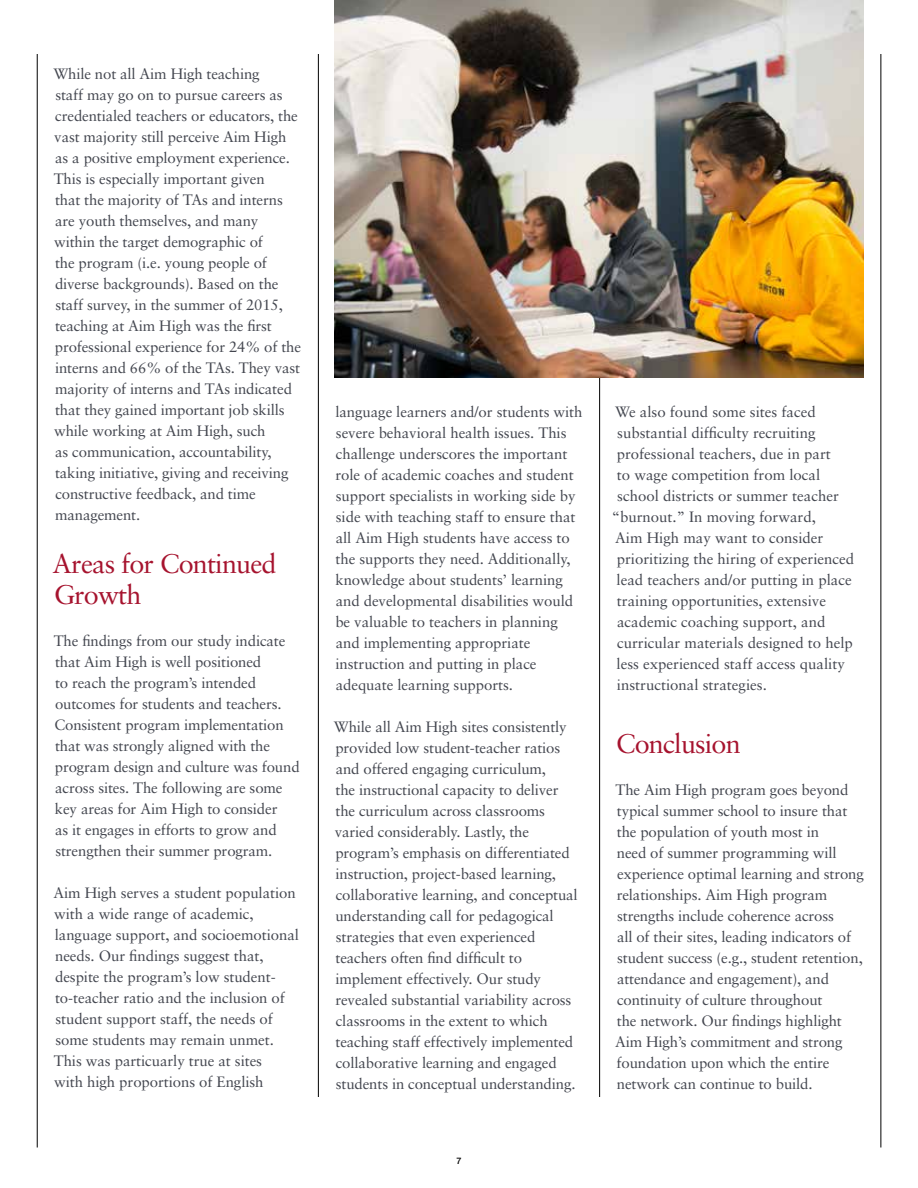
<style>
.page{position:relative;width:918px;height:1188px;background:#fff}
.page>*{position:absolute;margin:0;border:0;box-sizing:border-box;transform-origin:0 0}
.t1{font:27px/31.5px "Sabon";letter-spacing:-.03em;color:#a6132e}
.t2{font:15px/21px "Sabon";letter-spacing:-.01em;color:#43464f}
.t3{font:500 9px "Helvetica Neue";color:#000}
</style>
<div class="page">
<hr style="left:318px;top:54px;width:1px;height:1094px;background:#000">
<hr style="left:881px;top:54px;width:1px;height:1094px;background:#000">
<hr style="left:599px;top:54px;width:1px;height:1094px;background:#000">
<hr style="left:37px;top:54px;width:1px;height:1094px;background:#000">
<img style="left:335px;top:0;width:529px;height:378px">
<p class="t2" style="left:53px;top:63px;width:249px">While not all Aim High teaching<br>staff may go on to pursue careers as credentialed teachers or educators, the vast majority still perceive Aim High as a positive employment experience.<br>This is especially important given<br>that the majority of TAs and interns are youth themselves, and many within the target demographic of<br>the program (i.e. young people of diverse backgrounds). Based on the staff survey, in the summer of 2015, teaching at Aim High was the first professional experience for 24% of the interns and 66% of the TAs. They vast majority of interns and TAs indicated that they gained important job skills while working at Aim High, such<br>as communication, accountability, taking initiative, giving and receiving constructive feedback, and time management.</p>
<h1 class="t1" style="left:53px;top:547px;width:225px">Areas for Continued<br>Growth</h1>
<p class="t2" style="left:54px;top:630px;width:247px">The findings from our study indicate that Aim High is well positioned<br>to reach the program’s intended outcomes for students and teachers.<br>Consistent program implementation that was strongly aligned with the program design and culture was found across sites. The following are some key areas for Aim High to consider<br>as it engages in efforts to grow and strengthen their summer program.</p>
<p class="t2" style="left:53px;top:882px;width:247px">Aim High serves a student population with a wide range of academic, language support, and socioemotional needs. Our findings suggest that, despite the program’s low student&shy;to-teacher ratio and the inclusion of student support staff, the needs of some students may remain unmet.<br>This was particuarly true at sites<br>with high proportions of English</p>
<p class="t2" style="left:335px;top:401px;width:249px">language learners and/or students with severe behavioral health issues. This challenge underscores the important role of academic coaches and student support specialists in working side by side with teaching staff to ensure that all Aim High students have access to the supports they need. Additionally, knowledge about students’ learning and developmental disabilities would be valuable to teachers in planning and implementing appropriate instruction and putting in place adequate learning supports.</p>
<p class="t2" style="left:334px;top:716px;width:245px">While all Aim High sites consistently provided low student-teacher ratios and offered engaging curriculum,<br>the instructional capacity to deliver the curriculum across classrooms varied considerably. Lastly, the program’s emphasis on differentiated instruction, project-based learning, collaborative learning, and conceptual understanding call for pedagogical strategies that even experienced teachers often find difficult to implement effectively. Our study revealed substantial variability across classrooms in the extent to which teaching staff effectively implemented collaborative learning and engaged students in conceptual understanding.</p>
<p class="t3" style="left:456px;top:1155px;width:7px">7</p>
<p class="t2" style="left:615px;top:401px;width:202px">We also found some sites faced</p>
<p class="t2" style="left:617px;top:422px;width:200px">substantial difficulty recruiting</p>
<p class="t2" style="left:617px;top:443px;width:216px">professional teachers, due in part</p>
<p class="t2" style="left:617px;top:464px;width:205px">to wage competition from local</p>
<p class="t2" style="left:617px;top:485px;width:223px">school districts or summer teacher</p>
<p class="t2" style="left:612px;top:506px;width:206px">“burnout.” In moving forward,</p>
<p class="t2" style="left:615px;top:527px;width:210px">Aim High may want to consider</p>
<p class="t2" style="left:617px;top:548px;width:239px">prioritizing the hiring of experienced</p>
<p class="t2" style="left:617px;top:569px;width:237px">lead teachers and/or putting in place</p>
<p class="t2" style="left:617px;top:590px;width:211px">training opportunities, extensive</p>
<p class="t2" style="left:617px;top:611px;width:210px">academic coaching support, and</p>
<p class="t2" style="left:617px;top:632px;width:237px">curricular materials designed to help</p>
<p class="t2" style="left:617px;top:653px;width:230px">less experienced staff access quality</p>
<p class="t2" style="left:617px;top:674px;width:152px">instructional strategies.</p>
<h1 class="t1" style="left:616px;top:727px;width:126px">Conclusion</h1>
<p class="t2" style="left:615px;top:779px;width:250px">The Aim High program goes beyond typical summer school to insure that the population of youth most in<br>need of summer programming will experience optimal learning and strong relationships. Aim High program strengths include coherence across<br>all of their sites, leading indicators of student success (e.g., student retention, attendance and engagement), and continuity of culture throughout<br>the network. Our findings highlight Aim High’s commitment and strong foundation upon which the entire network can continue to build.</p>
</div>
